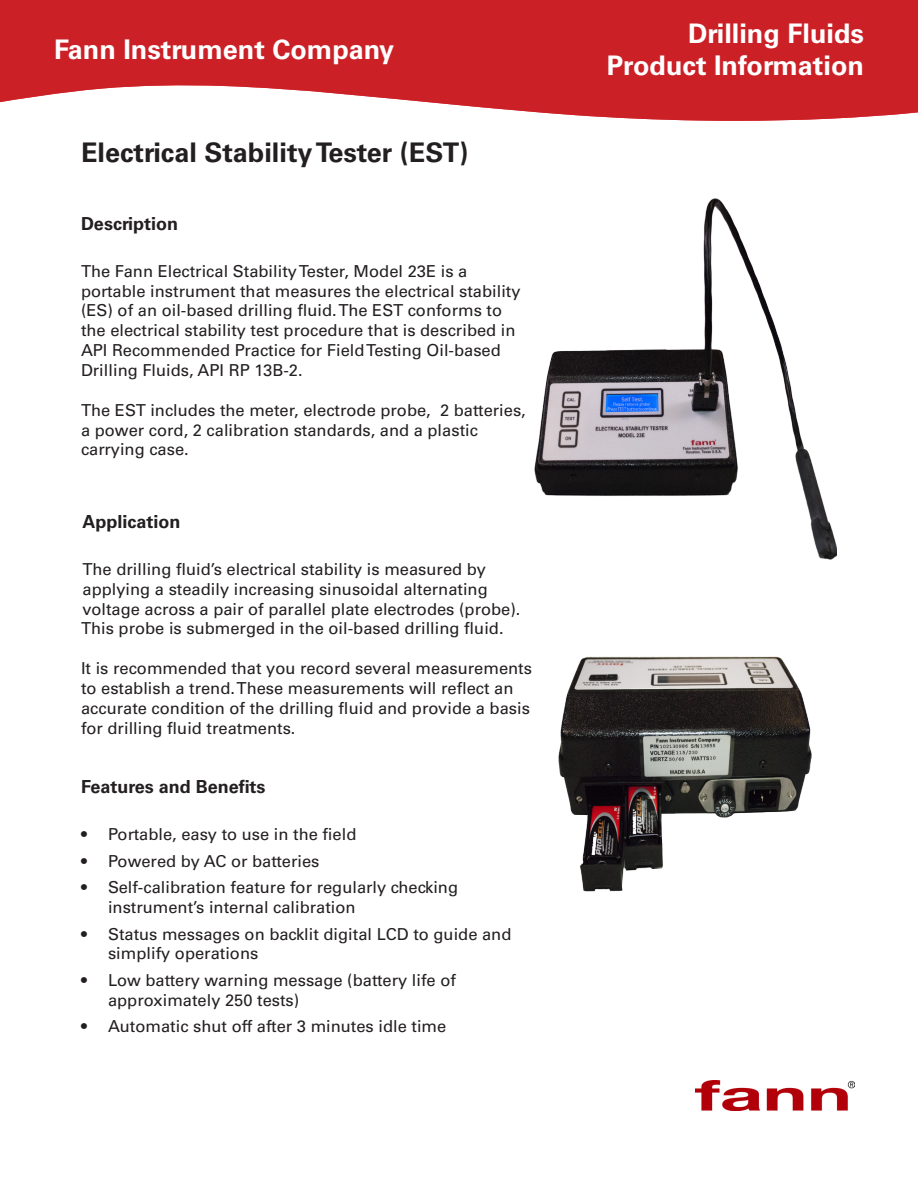
<style>
.page{position:relative;width:918px;height:1188px;background:#fff}
.page>*{position:absolute;margin:0;border:0;box-sizing:border-box;transform-origin:0 0}
.t1{font:700 27px "Univers LT Std";color:#fff}
.t2{font:700 27px "Univers LT Std";color:#231f20}
.t3{font:700 18px "Univers LT Std";color:#231f20}
.t4{font:16.5px/19.8px "Univers LT Std";color:#231f20}
</style>
<div class="page">
<svg style="left:0;top:0;width:918px;height:121px;background:#d33e44"></svg>
<img style="left:695px;top:1080px;width:160px;height:30px">
<img style="left:535px;top:199px;width:302px;height:360px">
<img style="left:558px;top:657px;width:253px;height:235px">
<p class="t1" style="left:54px;top:34px;width:342px">Fann Instrument Company</p>
<p class="t2" style="left:81px;top:137px;width:389px">Electrical Stability Tester (EST)</p>
<p class="t3" style="left:81px;top:213px;width:99px">Description</p>
<p class="t4" style="left:81px;top:261px;width:441px">The Fann Electrical Stability Tester, Model 23E is a portable instrument that measures the electrical stability (ES) of an oil-based drilling fluid. The EST conforms to the electrical stability test procedure that is described in API Recommended Practice for Field Testing Oil-based Drilling Fluids, API RP 13B-2.</p>
<p class="t4" style="left:81px;top:400px;width:446px">The EST includes the meter, electrode probe, 2 batteries, a power cord, 2 calibration standards, and a plastic carrying case.</p>
<p class="t3" style="left:82px;top:511px;width:100px">Application</p>
<p class="t4" style="left:81px;top:559px;width:441px">The drilling fluid’s electrical stability is measured by applying a steadily increasing sinusoidal alternating voltage across a pair of parallel plate electrodes (probe).<br>This probe is submerged in the oil-based drilling fluid.</p>
<p class="t4" style="left:81px;top:659px;width:453px">It is recommended that you record several measurements to establish a trend. These measurements will reflect an accurate condition of the drilling fluid and provide a basis for drilling fluid treatments.</p>
<p class="t3" style="left:81px;top:777px;width:186px">Features and Benefits</p>
<p class="t4" style="left:81px;top:825px;width:277px">• Portable, easy to use in the field</p>
<p class="t4" style="left:81px;top:851px;width:240px">• Powered by AC or batteries</p>
<p class="t4" style="left:108px;top:878px;width:352px;text-indent:-27px">• Self-calibration feature for regularly checking instrument’s internal calibration</p>
<p class="t4" style="left:108px;top:924px;width:405px;text-indent:-27px">• Status messages on backlit digital LCD to guide and simplify operations</p>
<p class="t4" style="left:108px;top:970px;width:349px;text-indent:-27px">• Low battery warning message (battery life of approximately 250 tests)</p>
<p class="t4" style="left:81px;top:1017px;width:367px">• Automatic shut off after 3 minutes idle time</p>
<p class="t1" style="left:688px;top:17px;width:177px">Drilling Fluids</p>
<p class="t1" style="left:607px;top:50px;width:259px">Product Information</p>
</div>
